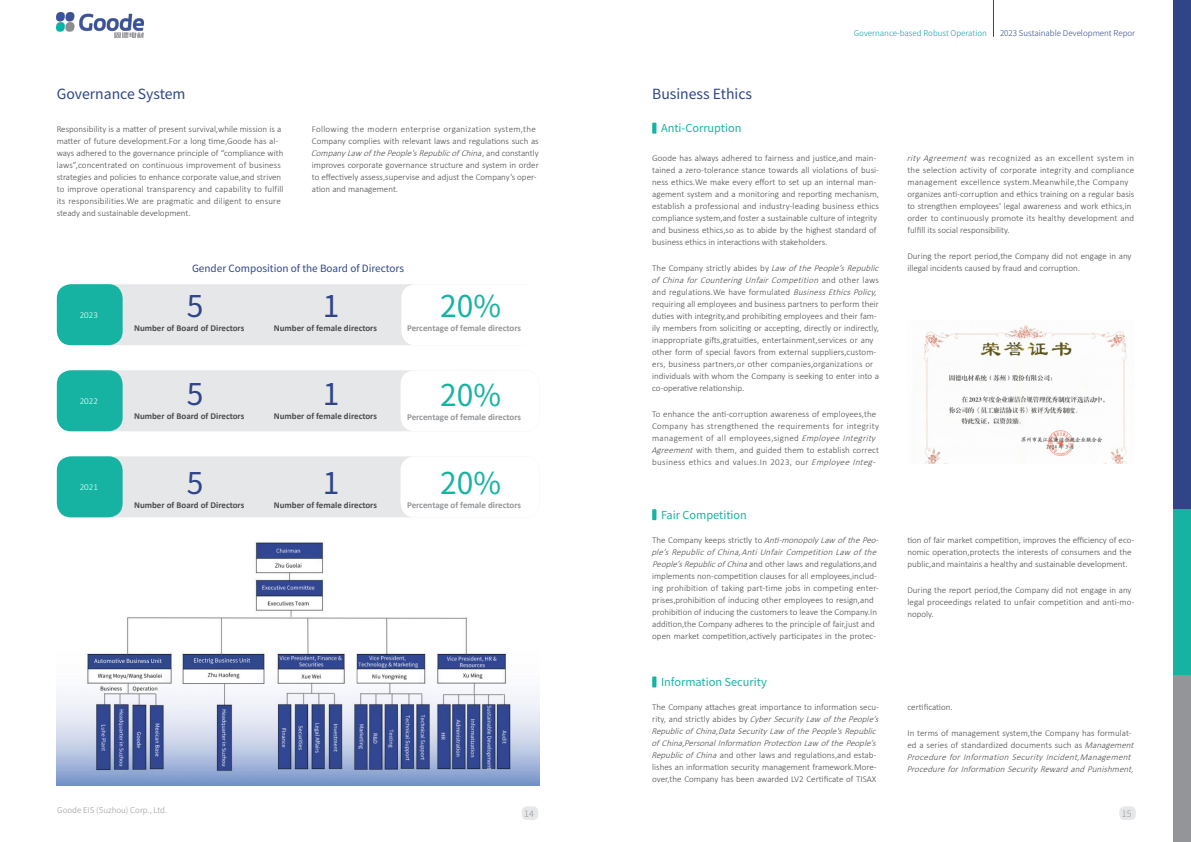
<style>
.page{position:relative;width:1191px;height:842px;background:#fff}
.page>*{position:absolute;margin:0;border:0;box-sizing:border-box;transform-origin:0 0}
.t1{font:30px "Source Han Sans CN";color:#16b3a3}
.t2{font:30px "Source Han Sans CN";color:#2f4588}
.t3{font:14px "Source Han Sans CN";color:#2f4588}
.t4{font:11px "Source Han Sans CN";color:#16b3a3}
.t5{font:10px "Source Han Sans CN";color:#2f4588}
.正文段落格式{font:300 9px/12px "Calibri";color:#4b4c4d}
.正文段落格式-2{font:300 9px/12px "Calibri";letter-spacing:.025em;color:#4b4c4d}
.正文段落格式-3{font:italic 300 9px/12px "Calibri";color:#4b4c4d}
.正文段落格式-4{font:700 9px "Calibri";color:#4b4c4d}
.正文段落格式-5{font:700 9px "Calibri";color:#939598}
.正文段落格式-6{font:300 9px "Calibri";color:#fff}
.t6{font:300 9px "Source Han Sans CN";color:#939598}
.t7{font:300 8px "Source Han Sans CN";color:#009ea1}
.t8{font:300 8px "Source Han Sans CN";color:#2f4588}
.t9{font:300 8px "Source Han Sans CN";color:#939598}
.s1{font-style:italic}
.s2{font-style:normal}
</style>
<div class="page">
<img style="left:57px;top:13px;width:86px;height:25px">
<div style="left:522px;top:806px;width:16px;height:14px;background:#e6e7e9;border-radius:5px"></div>
<div style="left:1119px;top:806px;width:16px;height:14px;background:#e6e7e9;border-radius:5px"></div>
<div style="left:1174px;top:509px;width:17px;height:333px;background:#16b3a3"></div>
<div style="left:1174px;top:1px;width:17px;height:508px;background:#2f4588"></div>
<div style="left:1174px;top:675px;width:17px;height:167px;background:#939598"></div>
<hr style="left:993px;top:0;width:1px;height:37px;background:#2f4588">
<div style="left:57px;top:284px;width:482px;height:61px;background:#e6e7e9;border-radius:14px"></div>
<div style="left:57px;top:370px;width:482px;height:61px;background:#e6e7e9;border-radius:14px"></div>
<div style="left:57px;top:456px;width:482px;height:61px;background:#e6e7e9;border-radius:14px"></div>
<img style="left:57px;top:542px;width:482px;height:243px">
<div style="left:57px;top:284px;width:66px;height:61px;background:#16b3a3;border-radius:14px"></div>
<svg style="left:652px;top:123px;width:4px;height:11px"></svg>
<svg style="left:652px;top:509px;width:4px;height:11px"></svg>
<svg style="left:652px;top:676px;width:4px;height:11px"></svg>
<div style="left:57px;top:370px;width:66px;height:61px;background:#16b3a3;border-radius:14px"></div>
<div style="left:57px;top:456px;width:66px;height:61px;background:#16b3a3;border-radius:14px"></div>
<div style="left:401px;top:284px;width:139px;height:61px;background:#fff;border-radius:14px"></div>
<div style="left:400px;top:370px;width:139px;height:61px;background:#fff;border-radius:14px"></div>
<div style="left:400px;top:456px;width:139px;height:61px;background:#fff;border-radius:14px"></div>
<img style="left:913px;top:325px;width:214px;height:139px">
<p class="t3" style="left:57px;top:86px;width:130px">Governance System</p>
<p class="正文段落格式" style="left:57px;top:123px;width:228px">Responsibility is a matter of present survival,while mission is a matter of future development.For a long time,Goode has al&shy;ways adhered to the governance principle of “compliance with laws”,concentrated on continuous improvement of business strategies and policies to enhance corporate value,and striven to improve operational transparency and capability to fulfill its responsibilities.We are pragmatic and diligent to ensure steady and sustainable development.</p>
<p class="正文段落格式" style="left:311px;top:123px;width:229px">Following the modern enterprise organization system,the Company complies with relevant laws and regulations such as <span class="s1">Company Law of the People's Republic of China</span>, a n d c o n s t a n t l y improves corporate governance structure and system in order to effectively assess,supervise and adjust the Company<span class="s1">'</span>s oper&shy;ation and management.</p>
<p class="正文段落格式-6" style="left:80px;top:309px;width:20px">2023</p>
<p class="正文段落格式-6" style="left:80px;top:395px;width:20px">2022</p>
<p class="正文段落格式-6" style="left:80px;top:481px;width:20px">2021</p>
<p class="t5" style="left:192px;top:263px;width:213px">Gender Composition of the Board of Directors</p>
<p class="t2" style="left:187px;top:289px;width:18px">5</p>
<p class="t2" style="left:323px;top:289px;width:18px">1</p>
<p class="t1" style="left:440px;top:289px;width:62px">20%</p>
<p class="正文段落格式-4" style="left:134px;top:321px;width:112px">Number of Board of Directors</p>
<p class="正文段落格式-4" style="left:274px;top:321px;width:105px">Number of female directors</p>
<p class="正文段落格式-5" style="left:407px;top:321px;width:115px">Percentage of female directors</p>
<p class="t2" style="left:187px;top:377px;width:18px">5</p>
<p class="t2" style="left:323px;top:377px;width:18px">1</p>
<p class="t1" style="left:440px;top:378px;width:62px">20%</p>
<p class="正文段落格式-4" style="left:134px;top:410px;width:112px">Number of Board of Directors</p>
<p class="正文段落格式-4" style="left:274px;top:410px;width:105px">Number of female directors</p>
<p class="正文段落格式-5" style="left:407px;top:411px;width:115px">Percentage of female directors</p>
<p class="t2" style="left:187px;top:466px;width:18px">5</p>
<p class="t2" style="left:323px;top:466px;width:18px">1</p>
<p class="t1" style="left:440px;top:466px;width:62px">20%</p>
<p class="正文段落格式-4" style="left:134px;top:499px;width:112px">Number of Board of Directors</p>
<p class="正文段落格式-4" style="left:274px;top:499px;width:105px">Number of female directors</p>
<p class="正文段落格式-5" style="left:407px;top:499px;width:115px">Percentage of female directors</p>
<p class="t3" style="left:652px;top:86px;width:101px">Business Ethics</p>
<p class="t4" style="left:661px;top:122px;width:82px">Anti-Corruption</p>
<p class="t7" style="left:854px;top:29px;width:134px">Governance-based Robust Operation</p>
<p class="t8" style="left:1000px;top:29px;width:137px">2023 Sustainable Development Repor</p>
<p class="正文段落格式" style="left:652px;top:152px;width:228px">Goode has always adhered to fairness and justice,and main&shy;tained a zero-tolerance stance towards all violations of busi&shy;ness ethics.We make every effort to set up an internal man&shy;agement system and a monitoring and reporting mechanism, establish a professional and industry-leading business ethics compliance system,and foster a sustainable culture of integrity and business ethics,so as to abide by the highest standard of business ethics in interactions with stakeholders.</p>
<p class="正文段落格式" style="left:651px;top:262px;width:231px">The Company strictly abides by <span class="s1">LawofthePeople’sRepublic of China for Countering Unfair Competition</span> a n d o t h e r l a w s and regulations.We have formulated <span class="s1">BusinessEthicsPolicy</span>, requiring all employees and business partners to perform their duties with integrity,and prohibiting employees and their fam&shy;ily members from soliciting or accepting, directly or indirectly, inappropriate gifts,gratuities, entertainment,services or any other form of special favors from external suppliers,custom&shy;ers, business partners,or other companies,organizations or individuals with whom the Company is seeking to enter into a co-operative relationship.</p>
<p class="正文段落格式-2" style="left:651px;top:408px;width:229px">To enhance the anti-corruption awareness of employees,the Company has strengthened the requirements for integrity management of all employees,signed <span class="s1">EmployeeIntegrity Agreement</span>with them, and guided them to establish correct business ethics and values.In 2023, our <span class="s1">EmployeeInteg-</span></p>
<p class="t4" style="left:661px;top:509px;width:88px">Fair Competition</p>
<p class="正文段落格式" style="left:906px;top:152px;width:229px"><span class="s1">rityAgreement</span>was recognized as an excellent system in the selection activity of corporate integrity and compliance management excellence system.Meanwhile,the Company organizes anti-corruption and ethics training on a regular basis to strengthen employees' legal awareness and work ethics,in order to continuously promote its healthy development and fulfill its social responsibility.</p>
<p class="正文段落格式" style="left:907px;top:250px;width:226px">During the report period,the Company did not engage in any illegal incidents caused by fraud and corruption.</p>
<p class="正文段落格式" style="left:651px;top:534px;width:231px">The Company keeps strictly to <span class="s1">Anti-monopolyLaw ofthePeo&shy;ple’s Republic of China,Anti Unfair Competition Law of the People’sRepublicofChina</span>and other laws and regulations,and implements non-competition clauses for all employees,includ&shy;ing prohibition of taking part-time jobs in competing enter&shy;prises,prohibition of inducing other employees to resign,and prohibition of inducing the customers to leave the Company.In addition,the Company adheres to the principle of fair,just and open market competition,actively participates in the protec-</p>
<p class="正文段落格式" style="left:907px;top:534px;width:228px">tion of fair market competition, improves the efficiency of eco&shy;nomic operation,protects the interests of consumers and the public,and maintains a healthy and sustainable development.</p>
<p class="正文段落格式" style="left:907px;top:584px;width:228px">During the report period,the Company did not engage in any legal proceedings related to unfair competition and anti-mo&shy;nopoly.</p>
<p class="t4" style="left:661px;top:676px;width:107px">Information Security</p>
<p class="正文段落格式" style="left:651px;top:701px;width:231px">The Company attaches great importance to information secu&shy;rity, and strictly abides by <span class="s1">CyberSecurityLawofthePeople’s Republic of China,Data Security Law of the People's Republic of China,Personal Information Protection Law of the People’s RepublicofChina</span>and other laws and regulations,and estab&shy;lishes an information security management framework.More&shy;over,the Company has been awarded LV2 Certificate of TISAX</p>
<p class="正文段落格式" style="left:907px;top:701px;width:47px">certification.</p>
<p class="正文段落格式-3" style="left:906px;top:727px;width:231px"><span class="s2">In terms of management system,the Company has formulat&shy;ed a series of standardized documents such as</span> Management Procedure for Information Security Incident,Management Procedure for Information Security Reward and Punishment,</p>
<p class="t9" style="left:57px;top:806px;width:111px">Goode EIS (Suzhou) Corp., Ltd.</p>
<p class="t6" style="left:524px;top:808px;width:11px">14</p>
<p class="t6" style="left:1122px;top:808px;width:11px">15</p>
</div>
